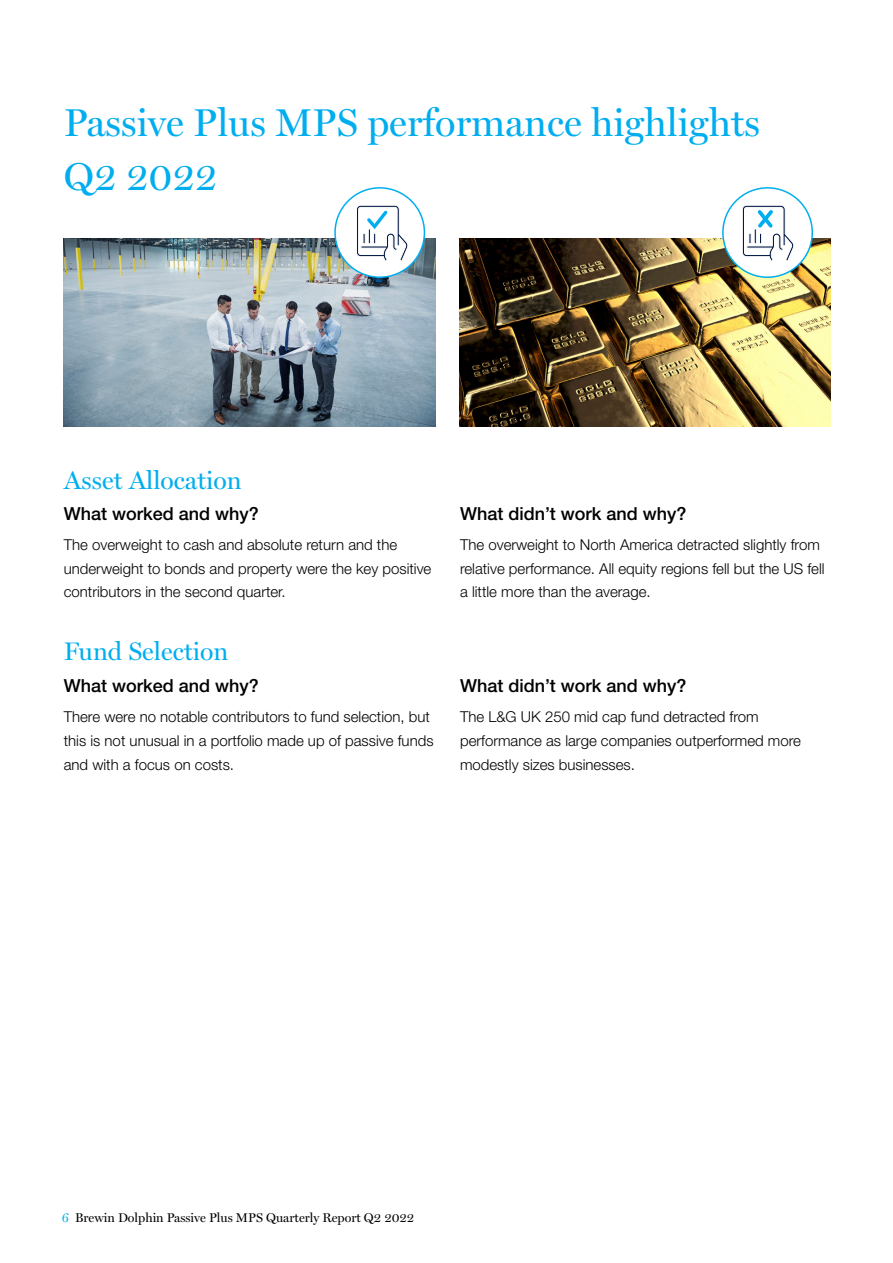
<style>
.page{position:relative;width:893px;height:1263px;background:#fff}
.page>*{position:absolute;margin:0;border:0;box-sizing:border-box;transform-origin:0 0}
.t1{font:39px/54px "Miller Display";color:#00aeef}
.t2{font:25.5px "Miller Display";color:#00aeef}
.t3{font:500 18px "Helvetica Neue LT Std";color:#000}
.t4{font:300 15px/23.7px "Helvetica Neue LT Std";color:#000}
.t5{font:12.75px "Miller Display";color:#000}
.s1{color:#00aeef}
</style>
<div class="page">
<img style="left:64px;top:238px;width:371px;height:189px">
<img style="left:459px;top:238px;width:372px;height:189px">
<div style="left:335px;top:188px;width:89px;height:89px;background:#fff;border-radius:50%"></div>
<div style="left:334px;top:187px;width:91px;height:91px;border:2px solid #00aeef;border-radius:50%"></div>
<svg style="left:357px;top:205px;width:51px;height:56px"></svg>
<div style="left:723px;top:188px;width:89px;height:89px;background:#fff;border-radius:50%"></div>
<div style="left:722px;top:187px;width:91px;height:91px;border:2px solid #00aeef;border-radius:50%"></div>
<svg style="left:742px;top:205px;width:52px;height:56px"></svg>
<h1 class="t1" style="left:64px;top:95px;width:698px">Passive Plus MPS performance highlights<br>Q2 2022</h1>
<h2 class="t2" style="left:64px;top:465px;width:179px">Asset Allocation</h2>
<p class="t3" style="left:64px;top:503px;width:197px">What worked and why?</p>
<p class="t4" style="left:64px;top:533px;width:369px">The overweight to cash and absolute return and the underweight to bonds and property were the key positive contributors in the second quarter.</p>
<h2 class="t2" style="left:64px;top:636px;width:166px">Fund Selection</h2>
<p class="t3" style="left:64px;top:675px;width:197px">What worked and why?</p>
<p class="t4" style="left:64px;top:705px;width:371px">There were no notable contributors to fund selection, but this is not unusual in a portfolio made up of passive funds and with a focus on costs.</p>
<p class="t3" style="left:460px;top:503px;width:228px">What didn’t work and why?</p>
<p class="t4" style="left:460px;top:533px;width:366px">The overweight to North America detracted slightly from relative performance. All equity regions fell but the US fell a little more than the average.</p>
<p class="t3" style="left:460px;top:675px;width:228px">What didn’t work and why?</p>
<p class="t4" style="left:460px;top:705px;width:342px">The L&amp;G UK 250 mid cap fund detracted from performance as large companies outperformed more modestly sizes businesses.</p>
<p class="t5" style="left:62px;top:1210px;width:354px"><span class="s1">6</span> Brewin Dolphin Passive Plus MPS Quarterly Report Q2 2022</p>
</div>
